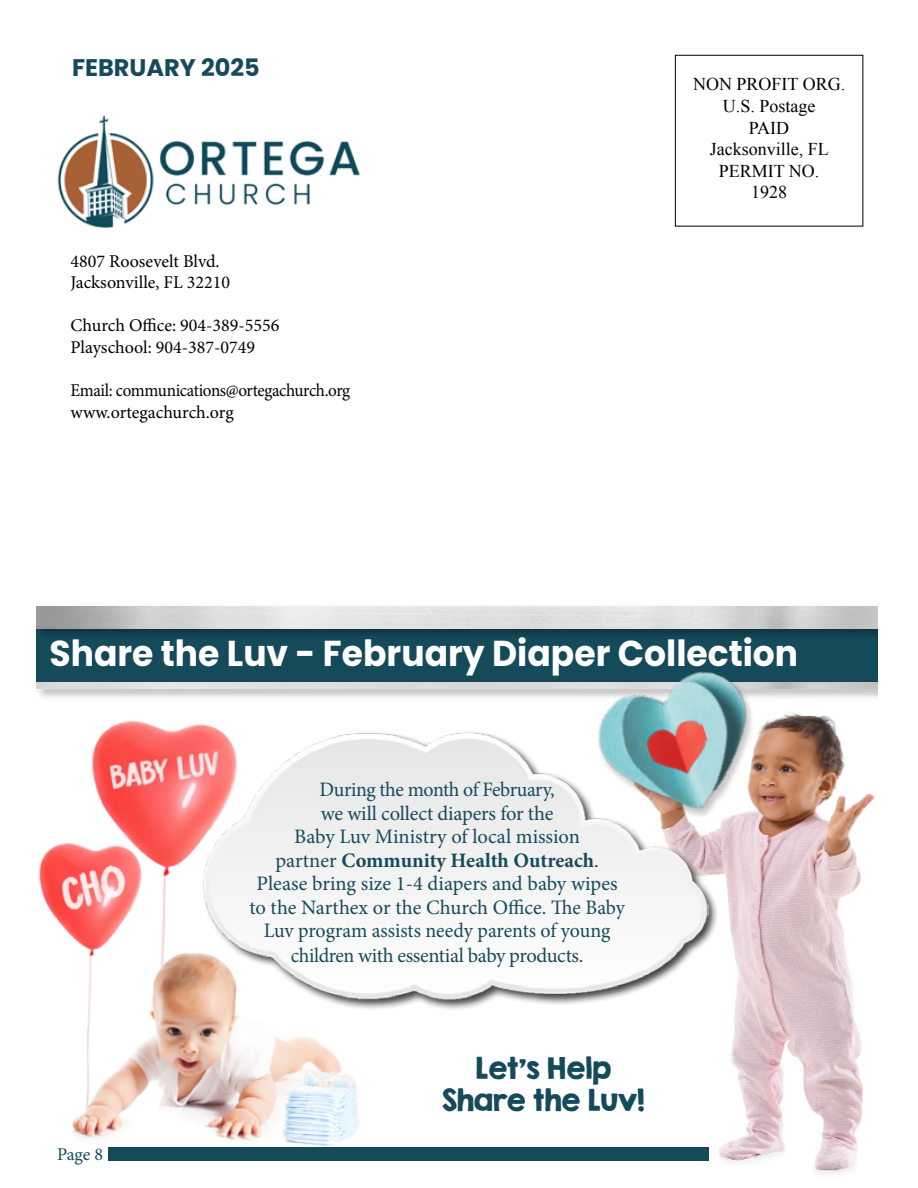
<style>
.page{position:relative;width:918px;height:1188px;background:#fff}
.page>*{position:absolute;margin:0;border:0;box-sizing:border-box;transform-origin:0 0}
.t1{font:700 36px "Poppins";color:#fff;scale:.96 1}
.t2{font:27px/32.4px "KG Second Chances Solid";color:#154a5b;text-align:center}
.t3{font:700 24px "Poppins";color:#154a5b}
.t4{font:20.55px/23.7px "Minion Pro";letter-spacing:-.01em;color:#154a5b;text-align:center}
.t5{font:18px/21.6px "Minion Pro";letter-spacing:-.005em;color:#000}
.t6{font:18px/21.6px "Minion Pro";letter-spacing:-.005em;color:#000;scale:.95 1}
.t7{font:18px/21.6px "Times New Roman";color:#000;text-align:center}
.t8{font:18px "Minion Pro";color:#325c64}
.t9{font:18px "Minion Pro";color:#154a5b}
.s1{font-weight:700}
</style>
<div class="page">
<img style="left:39px;top:720px;width:330px;height:428px">
<img style="left:57px;top:115px;width:303px;height:113px">
<div style="left:675px;top:55px;width:188px;height:171px;border:1px solid #000"></div>
<div style="left:37px;top:615px;width:844px;height:73px;background:#154a5b"></div>
<div style="left:34px;top:680px;width:861px;height:20px;background:#000;opacity:.32"></div>
<img style="left:37px;top:682px;width:841px;height:6px">
<div style="left:34px;top:604px;width:860px;height:37px;background:#000;opacity:.31"></div>
<img style="left:36px;top:606px;width:842px;height:22px">
<div style="left:878px;top:579px;width:23px;height:122px;background:#fff"></div>
<img style="left:621px;top:715px;width:254px;height:460px">
<img style="left:553px;top:612px;width:261px;height:259px">
<div style="left:202px;top:730px;width:517px;height:280px;background:#000;opacity:.75"></div>
<img style="left:202px;top:731px;width:507px;height:269px">
<img style="left:644px;top:717px;width:72px;height:66px">
<div style="left:108px;top:1148px;width:600px;height:13px;background:#154a5b"></div>
<p class="t3" style="left:72px;top:54px;width:189px">FEBRUARY 2025</p>
<p class="t5" style="left:70px;top:250px;width:161px">4807 Roosevelt Blvd.<br>Jacksonville, FL 32210</p>
<p class="t5" style="left:70px;top:315px;width:211px">Church Office: 904-389-5556<br>Playschool: 904-387-0749</p>
<p class="t6" style="left:70px;top:380px;width:296px">Email: communications@ortegachurch.org www.ortegachurch.org</p>
<p class="t7" style="left:693px;top:73px;width:154px">NON PROFIT ORG.<br>U.S. Postage<br>PAID<br>Jacksonville, FL<br>PERMIT NO.<br>1928</p>
<h1 class="t1" style="left:50px;top:633px;width:781px">Share the Luv - February Diaper Collection</h1>
<p class="t4" style="left:249px;top:778px;width:377px">During the month of February,<br>we will collect diapers for the<br>Baby Luv Ministry of local mission<br>partner <span class="s1">Community Health Outreach</span>.<br>Please bring size 1-4 diapers and baby wipes to the Narthex or the Church Office. The Baby Luv program assists needy parents of young children with essential baby products.</p>
<p class="t8" style="left:54px;top:1136px;width:48px">Page 8</p>
<p class="t9" style="left:57px;top:1142px;width:48px">Page 8</p>
<h2 class="t2" style="left:442px;top:1051px;width:204px">Let’s Help<br>Share the Luv!</h2>
</div>
